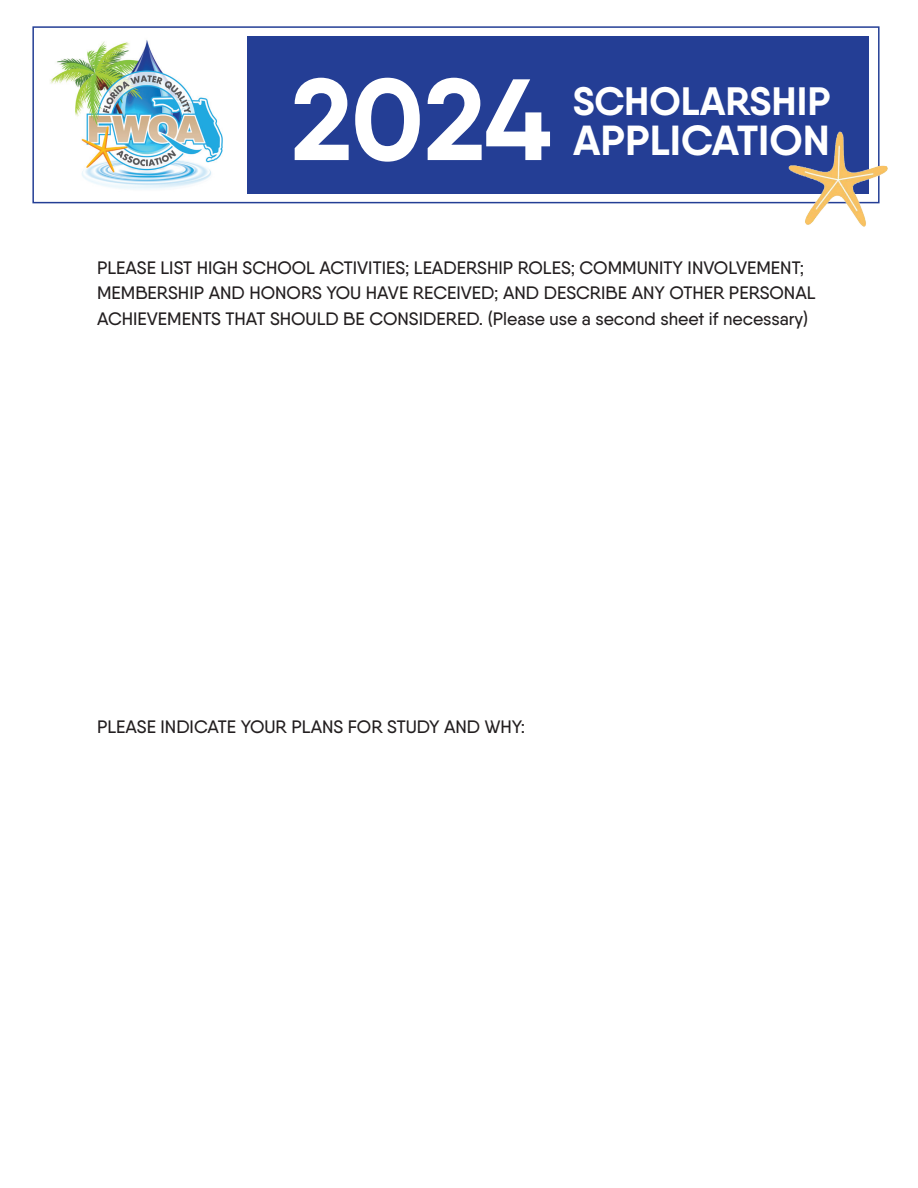
<style>
.page{position:relative;width:918px;height:1188px;background:#fff}
.page>*{position:absolute;margin:0;border:0;box-sizing:border-box;transform-origin:0 0}
.t1{font:700 115.35px "Qanelas";color:#fff}
.t2{font:700 42px "Qanelas";color:#fff}
.t3{font:700 39.6px "Qanelas";color:#fff}
.t4{font:500 18px/25.5px "Qanelas";color:#231f20}
</style>
<div class="page">
<img style="left:50px;top:40px;width:173px;height:150px">
<div style="left:247px;top:36px;width:622px;height:158px;background:#243e95"></div>
<div style="left:32px;top:26px;width:848px;height:177px;border:2px solid #243e95"></div>
<img style="left:775px;top:115px;width:113px;height:112px">
<h1 class="t1" style="left:291px;top:47px;width:262px">2024</h1>
<h3 class="t3" style="left:573px;top:76px;width:259px">SCHOLARSHIP</h3>
<h2 class="t2" style="left:573px;top:114px;width:258px">APPLICATION</h2>
<p class="t4" style="left:97px;top:254px;width:720px">PLEASE LIST HIGH SCHOOL ACTIVITIES; LEADERSHIP ROLES; COMMUNITY INVOLVEMENT;<br>MEMBERSHIP AND HONORS YOU HAVE RECEIVED; AND DESCRIBE ANY OTHER PERSONAL<br>ACHIEVEMENTS THAT SHOULD BE CONSIDERED. (Please use a second sheet if necessary)</p>
<p class="t4" style="left:97px;top:713px;width:430px">PLEASE INDICATE YOUR PLANS FOR STUDY AND WHY:</p>
</div>
